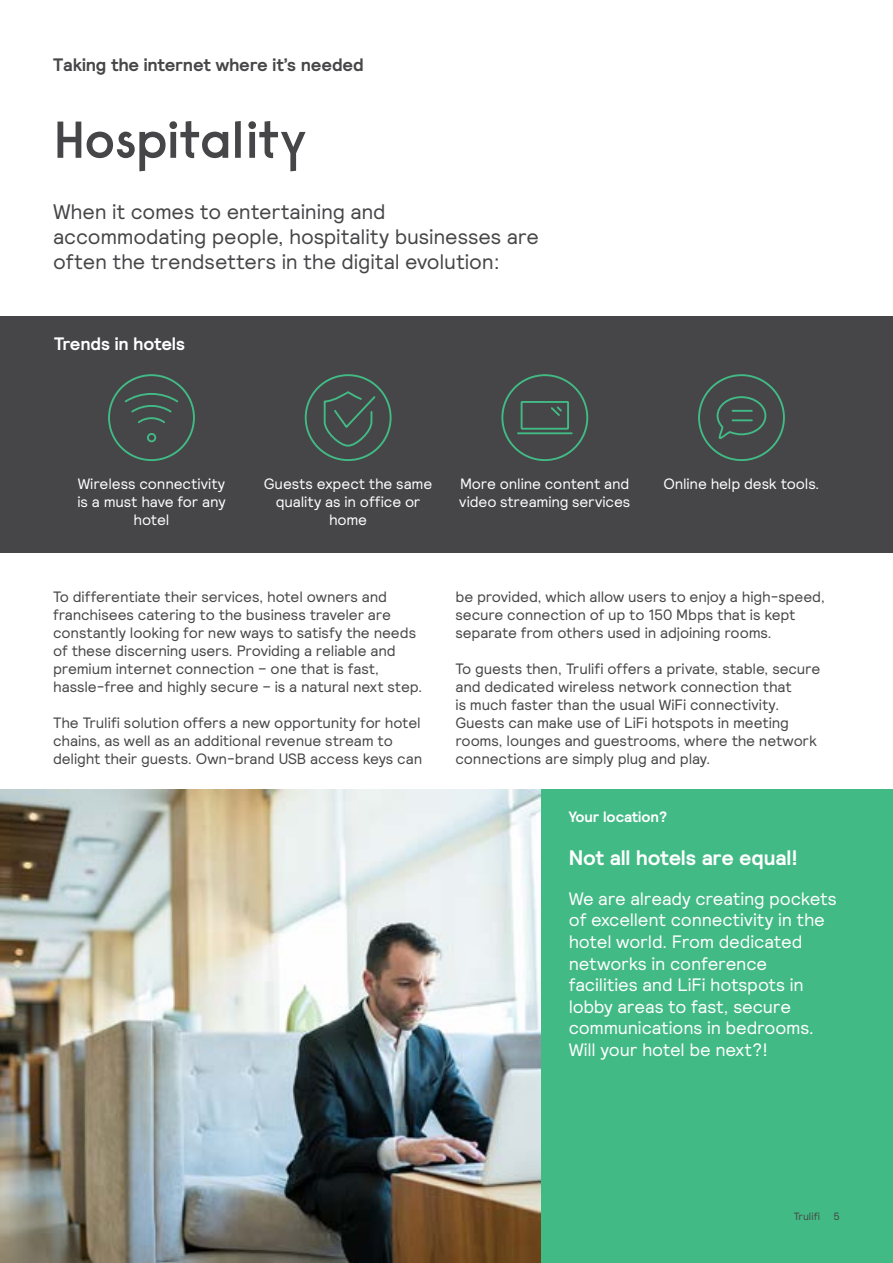
<style>
.page{position:relative;width:893px;height:1263px;background:#fff}
.page>*{position:absolute;margin:0;border:0;box-sizing:border-box;transform-origin:0 0}
.t1{font:600 51.75px "Signify Raisonne";letter-spacing:-.015em;color:#464547}
.t2{font:21px/25.2px "Signify Relative";letter-spacing:-.005em;color:#464547}
.t3{font:700 21px "Signify Relative";letter-spacing:-.015em;color:#fff}
.t4{font:18px/21.6px "Signify Relative";letter-spacing:-.01em;color:#fff}
.t5{font:700 18px "Signify Relative";letter-spacing:-.01em;color:#464547}
.t6{font:700 18px "Signify Relative";letter-spacing:-.015em;color:#fff}
.t7{font:15px/18px "Signify Relative";letter-spacing:-.01em;color:#464547}
.t8{font:15px/18px "Signify Relative";letter-spacing:-.01em;color:#fff;text-align:center}
.t9{font:700 15px "Signify Relative";letter-spacing:-.005em;color:#fff}
.t10{font:10.5px "Signify Relative";letter-spacing:-.005em;color:#464547}
</style>
<div class="page">
<div style="left:0;top:789px;width:893px;height:474px;background:#42ba85"></div>
<div style="left:0;top:316px;width:893px;height:236px;background:#464547"></div>
<img style="left:0;top:789px;width:540px;height:474px">
<svg style="left:501px;top:374px;width:87px;height:87px"></svg>
<svg style="left:108px;top:374px;width:87px;height:87px"></svg>
<svg style="left:698px;top:374px;width:87px;height:87px"></svg>
<svg style="left:305px;top:374px;width:87px;height:87px"></svg>
<p class="t5" style="left:53px;top:53px;width:312px">Taking the internet where it’s needed</p>
<h1 class="t1" style="left:53px;top:107px;width:254px">Hospitality</h1>
<h2 class="t2" style="left:53px;top:198px;width:487px">When it comes to entertaining and accommodating people, hospitality businesses are often the trendsetters in the digital evolution:</h2>
<p class="t6" style="left:54px;top:332px;width:132px">Trends in hotels</p>
<p class="t8" style="left:77px;top:474px;width:150px">Wireless connectivity is a must have for any hotel</p>
<p class="t8" style="left:264px;top:474px;width:170px">Guests expect the same</p>
<p class="t8" style="left:663px;top:474px;width:158px">Online help desk tools.</p>
<p class="t8" style="left:276px;top:492px;width:146px">quality as in office or home</p>
<p class="t8" style="left:459px;top:474px;width:173px;text-align:left">More online content and video streaming services</p>
<p class="t7" style="left:53px;top:587px;width:371px">To differentiate their services, hotel owners and franchisees catering to the business traveler are constantly looking for new ways to satisfy the needs of these discerning users. Providing a reliable and premium internet connection – one that is fast, hassle-free and highly secure – is a natural next step.</p>
<p class="t7" style="left:53px;top:713px;width:371px">The Trulifi solution offers a new opportunity for hotel chains, as well as an additional revenue stream to delight their guests. Own-brand USB access keys can</p>
<p class="t7" style="left:455px;top:587px;width:371px">be provided, which allow users to enjoy a high-speed, secure connection of up to 150 Mbps that is kept separate from others used in adjoining rooms.</p>
<p class="t7" style="left:455px;top:659px;width:366px">To guests then, Trulifi offers a private, stable, secure and dedicated wireless network connection that<br>is much faster than the usual WiFi connectivity.<br>Guests can make use of LiFi hotspots in meeting rooms, lounges and guestrooms, where the network connections are simply plug and play.</p>
<p class="t9" style="left:569px;top:807px;width:100px">Your location?</p>
<h2 class="t3" style="left:569px;top:844px;width:231px">Not all hotels are equal!</h2>
<p class="t4" style="left:569px;top:887px;width:270px">We are already creating pockets of excellent connectivity in the hotel world. From dedicated networks in conference facilities and LiFi hotspots in lobby areas to fast, secure communications in bedrooms.<br>Will your hotel be next?!</p>
<p class="t10" style="left:794px;top:1210px;width:28px">Trulifi</p>
<p class="t10" style="left:833px;top:1210px;width:8px">5</p>
</div>
